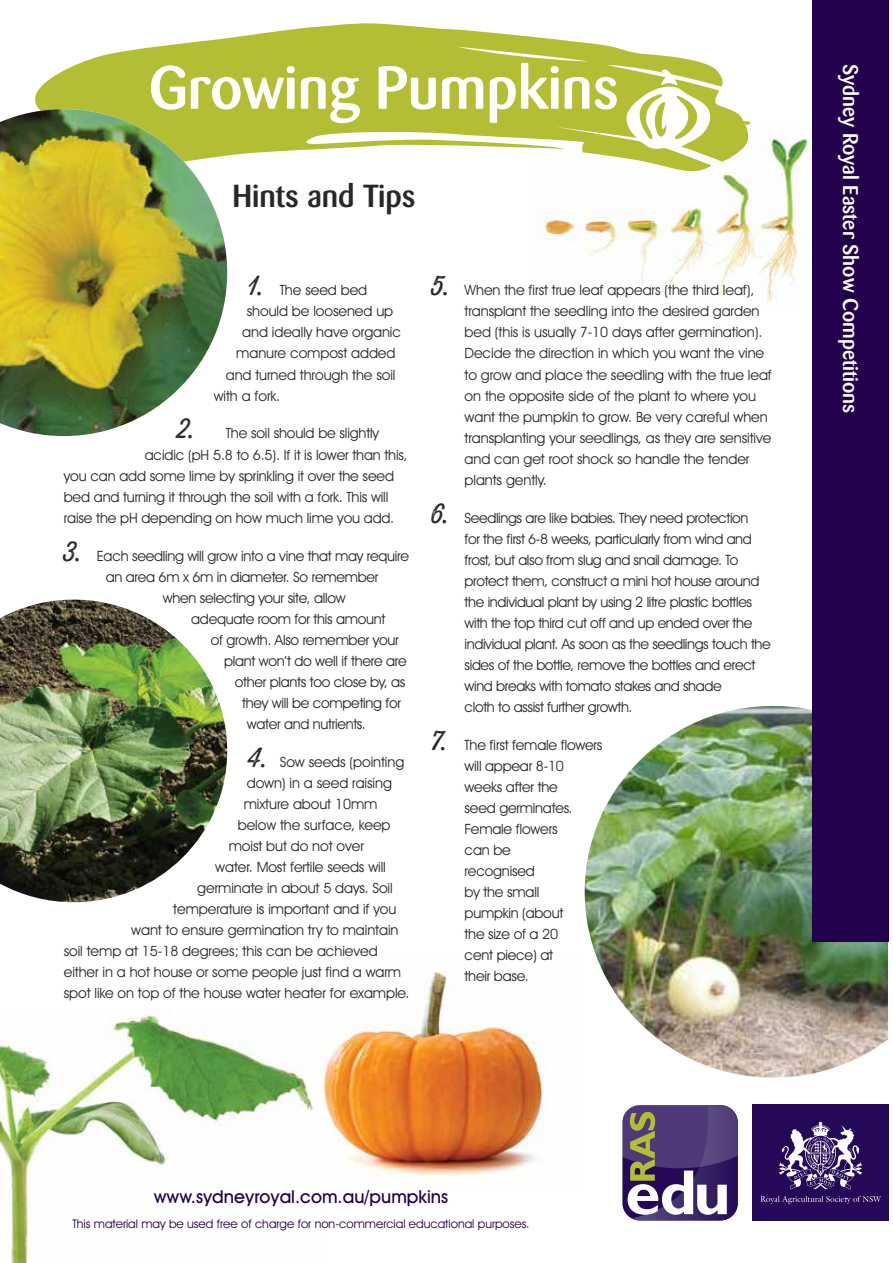
<style>
.page{position:relative;width:893px;height:1263px;background:#fff}
.page>*{position:absolute;margin:0;border:0;box-sizing:border-box;transform-origin:0 0}
.t1{font:500 60px "Barmeno";color:#fff}
.t2{font:500 31.5px "Barmeno";color:#292829}
.t3{font:500 21px "Barmeno";color:#fff}
.t4{font:500 18px "Avant Garde IT Cby BT";color:#24014c}
.t5{font:14.25px/21px "Avant Garde IT Cby BT";letter-spacing:-.01em;color:#292829}
.t6{font:12px "Avant Garde IT Cby BT";color:#24014c}
.s1{font-family:"Thirsty Rough Lt One";font-size:27px}
</style>
<div class="page">
<img style="left:585px;top:706px;width:303px;height:372px">
<img style="left:321px;top:972px;width:224px;height:205px">
<img style="left:0;top:1010px;width:313px;height:253px">
<img style="left:535px;top:137px;width:276px;height:170px">
<svg style="left:35px;top:23px;width:720px;height:152px;fill:#b4be35"></svg>
<svg style="left:622px;top:69px;width:88px;height:80px"></svg>
<img style="left:0;top:109px;width:227px;height:327px">
<img style="left:0;top:600px;width:227px;height:302px">
<div style="left:812px;top:0;width:77px;height:942px;background:#24014c"></div>
<svg style="left:622px;top:1105px;width:116px;height:115px;background:#6b5a83"></svg>
<div style="left:752px;top:1103px;width:137px;height:117px;background:#260859"></div>
<svg style="left:779px;top:1122px;width:83px;height:67px"></svg>
<svg style="left:760px;top:1196px;width:121px;height:8px"></svg>
<h1 class="t1" style="left:149px;top:53px;width:472px">Growing Pumpkins</h1>
<h2 class="t2" style="left:233px;top:177px;width:185px">Hints and Tips</h2>
<p class="t5" style="left:248px;top:280px;width:120px"><span class="s1">1.</span> The seed bed</p>
<p class="t5" style="left:247px;top:301px;width:148px">should be loosened up</p>
<p class="t5" style="left:242px;top:322px;width:160px">and ideally have organic</p>
<p class="t5" style="left:236px;top:343px;width:161px">manure compost added</p>
<p class="t5" style="left:226px;top:364px;width:171px">and turned through the soil</p>
<p class="t5" style="left:214px;top:385px;width:68px">with a fork.</p>
<p class="t5" style="left:178px;top:423px;width:203px"><span class="s1">2.</span> The soil should be slightly</p>
<p class="t5" style="left:145px;top:444px;width:264px">acidic (pH 5.8 to 6.5). If it is lower than this,</p>
<p class="t5" style="left:64px;top:465px;width:332px">you can add some lime by sprinkling it over the seed</p>
<p class="t5" style="left:64px;top:486px;width:326px">bed and turning it through the soil with a fork. This will</p>
<p class="t5" style="left:64px;top:507px;width:332px">raise the pH depending on how much lime you add.</p>
<p class="t5" style="left:64px;top:545px;width:347px"><span class="s1">3.</span> Each seedling will grow into a vine that may require</p>
<p class="t5" style="left:106px;top:566px;width:274px">an area 6m x 6m in diameter. So remember</p>
<p class="t5" style="left:163px;top:587px;width:184px">when selecting your site, allow</p>
<p class="t5" style="left:191px;top:608px;width:195px">adequate room for this amount</p>
<p class="t5" style="left:211px;top:629px;width:189px">of growth. Also remember your</p>
<p class="t5" style="left:224px;top:650px;width:184px">plant won’t do well if there are</p>
<p class="t5" style="left:235px;top:671px;width:172px">other plants too close by, as</p>
<p class="t5" style="left:242px;top:692px;width:160px">they will be competing for</p>
<p class="t5" style="left:247px;top:713px;width:120px">water and nutrients.</p>
<p class="t5" style="left:248px;top:751px;width:157px"><span class="s1">4.</span> Sow seeds (pointing</p>
<p class="t5" style="left:247px;top:772px;width:147px">down) in a seed raising</p>
<p class="t5" style="left:244px;top:793px;width:135px">mixture about 10mm</p>
<p class="t5" style="left:238px;top:814px;width:154px">below the surface, keep</p>
<p class="t5" style="left:229px;top:835px;width:137px">moist but do not over</p>
<p class="t5" style="left:215px;top:856px;width:172px">water. Most fertile seeds will</p>
<p class="t5" style="left:197px;top:877px;width:197px">germinate in about 5 days. Soil</p>
<p class="t5" style="left:173px;top:898px;width:225px">temperature is important and if you</p>
<p class="t5" style="left:131px;top:919px;width:269px">want to ensure germination try to maintain</p>
<p class="t5" style="left:64px;top:940px;width:315px">soil temp at 15-18 degrees; this can be achieved</p>
<p class="t5" style="left:64px;top:961px;width:339px">either in a hot house or some people just find a warm</p>
<p class="t5" style="left:64px;top:982px;width:347px">spot like on top of the house water heater for example.</p>
<p class="t5" style="left:465px;top:280px;width:309px;text-indent:-33px"><span class="s1">5.</span> When the first true leaf appears (the third leaf), transplant the seedling into the desired garden bed (this is usually 7-10 days after germination).<br>Decide the direction in which you want the vine to grow and place the seedling with the true leaf on the opposite side of the plant to where you want the pumpkin to grow. Be very careful when transplanting your seedlings, as they are sensitive and can get root shock so handle the tender plants gently.</p>
<p class="t5" style="left:465px;top:507px;width:308px;text-indent:-33px"><span class="s1">6.</span> Seedlings are like babies. They need protection<br>for the first 6-8 weeks, particularly from wind and frost, but also from slug and snail damage. To protect them, construct a mini hot house around the individual plant by using 2 litre plastic bottles with the top third cut off and up ended over the individual plant. As soon as the seedlings touch the sides of the bottle, remove the bottles and erect wind breaks with tomato stakes and shade<br>cloth to assist further growth.</p>
<p class="t5" style="left:465px;top:734px;width:139px;text-indent:-33px"><span class="s1">7.</span> The first female flowers will appear 8-10 weeks after the<br>seed germinates.<br>Female flowers<br>can be<br>recognised<br>by the small<br>pumpkin (about<br>the size of a 20<br>cent piece) at<br>their base.</p>
<h3 class="t3" style="left:863px;top:64px;width:351px;rotate:90deg">Sydney Royal Easter Show Competitions</h3>
<p class="t4" style="left:154px;top:1186px;width:296px">www.sydneyroyal.com.au/pumpkins</p>
<p class="t6" style="left:73px;top:1217px;width:458px">This material may be used free of charge for non-commercial educational purposes.</p>
</div>
